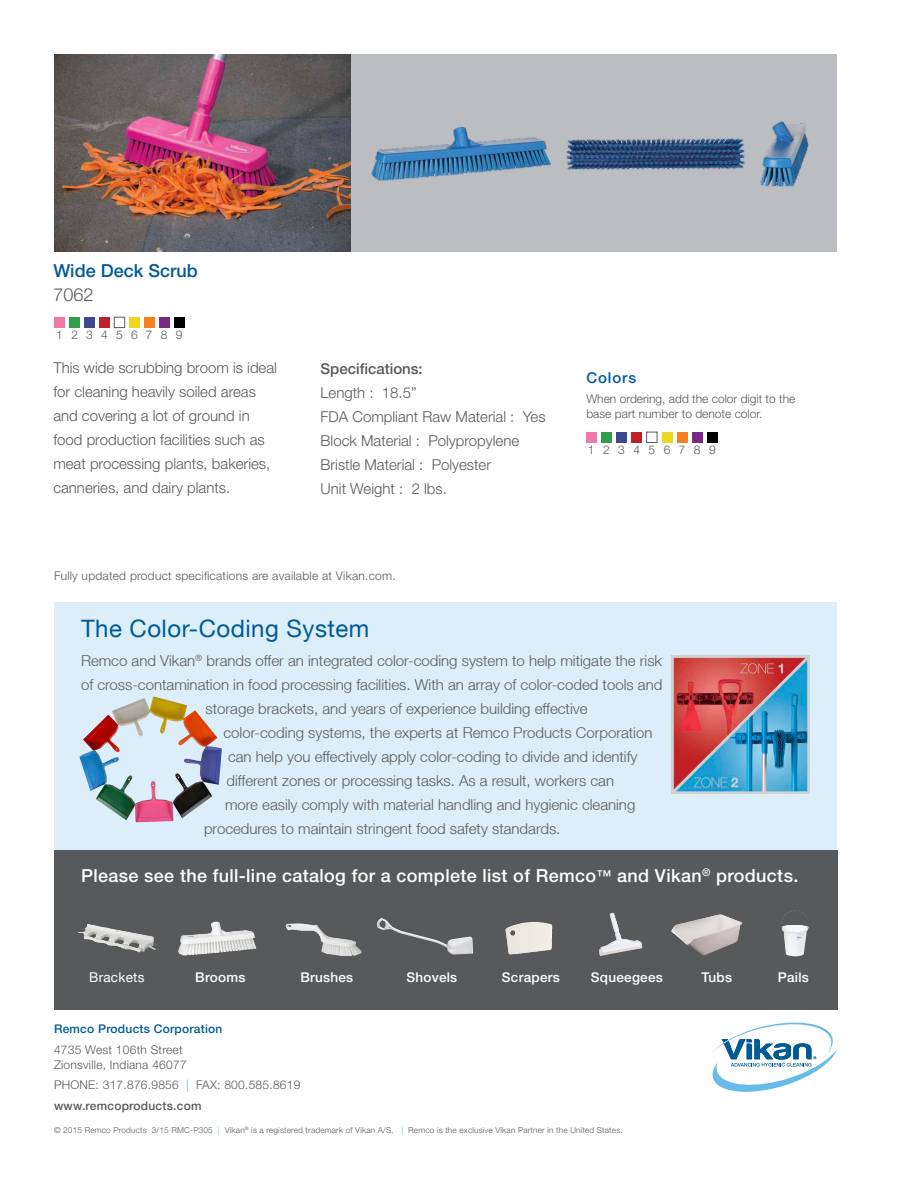
<style>
.page{position:relative;width:918px;height:1188px;background:#fff}
.page>*{position:absolute;margin:0;border:0;box-sizing:border-box;transform-origin:0 0}
.t1{font:24px "Helvetica Neue LT";letter-spacing:.02em;color:#005a96}
.t2{font:500 18px "Helvetica Neue LT Std";letter-spacing:.02em;color:#fff}
.t3{font:500 18px "Helvetica Neue LT Std";color:#005a96}
.t4{font:300 18px "Helvetica Neue LT Std";color:#57595b}
.t5{font:300 15px "Helvetica Neue LT";color:#57595b}
.t6{font:300 15px/24px "Helvetica Neue LT Std";color:#57595b}
.t7{font:500 15px "Helvetica Neue LT Std";color:#57595b}
.t8{font:500 15px "Helvetica Neue LT Std";letter-spacing:.06em;color:#005a96}
.t9{font:500 13.5px "Helvetica Neue LT Std";letter-spacing:.02em;color:#fff}
.t10{font:13.5px "Helvetica Neue LT";letter-spacing:.02em;color:#fff}
.t11{font:300 12px/15px "Helvetica Neue LT Std";letter-spacing:.02em;color:#57595b}
.t12{font:300 12px/15px "Helvetica Neue LT Std";color:#57595b}
.t13{font:500 12px "Helvetica Neue LT Std";letter-spacing:.02em;color:#005a96}
.t14{font:300 12px "Helvetica Neue LT Std";letter-spacing:.71em;color:#57595b}
.t15{font:300 12px "Helvetica Neue LT Std";letter-spacing:.69em;color:#57595b}
.t16{font:300 8.25px "Helvetica Neue LT Std";letter-spacing:.02em;color:#57595b}
.s1{font-size:15px}
.s2{color:#68bae8}
.s3{font-weight:500}
</style>
<div class="page">
<div style="left:54px;top:54px;width:783px;height:197px;background:#bbbdc0"></div>
<div style="left:601px;top:432px;width:11px;height:10px;background:#2e9f48"></div>
<div style="left:586px;top:432px;width:11px;height:10px;background:#f178a6"></div>
<div style="left:616px;top:432px;width:11px;height:10px;background:#3d4891"></div>
<div style="left:631px;top:432px;width:11px;height:10px;background:#be2028"></div>
<div style="left:646px;top:432px;width:11px;height:11px;background:#fff;border:1px solid #57595b"></div>
<div style="left:662px;top:432px;width:10px;height:10px;background:#ebd71b"></div>
<div style="left:677px;top:432px;width:11px;height:10px;background:#f48023"></div>
<div style="left:692px;top:432px;width:11px;height:10px;background:#7b2a83"></div>
<div style="left:707px;top:432px;width:11px;height:10px;background:#000"></div>
<div style="left:54px;top:602px;width:783px;height:248px;background:#dceef9"></div>
<img style="left:672px;top:655px;width:138px;height:139px">
<img style="left:79px;top:697px;width:95px;height:125px">
<div style="left:54px;top:850px;width:784px;height:160px;background:#57595b"></div>
<img style="left:178px;top:921px;width:38px;height:35px">
<img style="left:286px;top:923px;width:76px;height:33px">
<img style="left:376px;top:918px;width:97px;height:37px">
<img style="left:505px;top:922px;width:47px;height:33px">
<img style="left:599px;top:913px;width:43px;height:43px">
<img style="left:671px;top:914px;width:71px;height:41px">
<img style="left:781px;top:911px;width:28px;height:45px">
<img style="left:77px;top:924px;width:79px;height:29px">
<svg style="left:711px;top:1023px;width:126px;height:69px"></svg>
<img style="left:371px;top:127px;width:179px;height:54px">
<img style="left:760px;top:122px;width:49px;height:64px">
<img style="left:565px;top:138px;width:179px;height:33px">
<div style="left:69px;top:317px;width:11px;height:11px;background:#2e9f48"></div>
<div style="left:54px;top:317px;width:11px;height:11px;background:#f178a6"></div>
<div style="left:84px;top:317px;width:11px;height:11px;background:#3d4891"></div>
<div style="left:99px;top:317px;width:11px;height:11px;background:#be2028"></div>
<div style="left:114px;top:317px;width:11px;height:11px;background:#fff;border:1px solid #57595b"></div>
<div style="left:144px;top:317px;width:11px;height:11px;background:#f48023"></div>
<div style="left:129px;top:317px;width:11px;height:11px;background:#ebd71b"></div>
<div style="left:159px;top:317px;width:11px;height:11px;background:#7b2a83"></div>
<div style="left:174px;top:317px;width:11px;height:11px;background:#000"></div>
<img style="left:54px;top:54px;width:296px;height:197px">
<p class="t3" style="left:53px;top:260px;width:146px">Wide Deck Scrub</p>
<p class="t4" style="left:53px;top:284px;width:42px">7062</p>
<p class="t15" style="left:56px;top:328px;width:128px">123456789</p>
<p class="t6" style="left:53px;top:356px;width:225px">This wide scrubbing broom is ideal for cleaning heavily soiled areas and covering a lot of ground in food production facilities such as meat processing plants, bakeries, canneries, and dairy plants.</p>
<p class="t7" style="left:321px;top:360px;width:104px">Specifications:</p>
<p class="t6" style="left:321px;top:381px;width:227px">Length : 18.5”<br>FDA Compliant Raw Material : Yes<br>Block Material : Polypropylene<br>Bristle Material : Polyester<br>Unit Weight : 2 lbs.</p>
<p class="t11" style="left:54px;top:568px;width:343px">Fully updated product specifications are available at Vikan.com.</p>
<p class="t8" style="left:586px;top:368px;width:51px">Colors</p>
<p class="t12" style="left:586px;top:391px;width:210px">When ordering, add the color digit to the base part number to denote color.</p>
<p class="t14" style="left:588px;top:442px;width:129px">123456789</p>
<h1 class="t1" style="left:81px;top:614px;width:290px">The Color-Coding System</h1>
<p class="t5" style="left:81px;top:651px;width:583px">Remco and Vikan<sup>®</sup> brands offer an integrated color-coding system to help mitigate the risk</p>
<p class="t5" style="left:81px;top:675px;width:583px">of cross-contamination in food processing facilities. With an array of color-coded tools and</p>
<p class="t5" style="left:206px;top:699px;width:384px">storage brackets, and years of experience building effective</p>
<p class="t5" style="left:224px;top:723px;width:430px">color-coding systems, the experts at Remco Products Corporation</p>
<p class="t5" style="left:228px;top:747px;width:411px">can help you effectively apply color-coding to divide and identify</p>
<p class="t5" style="left:227px;top:771px;width:389px">different zones or processing tasks. As a result, workers can</p>
<p class="t5" style="left:225px;top:795px;width:412px">more easily comply with material handling and hygienic cleaning</p>
<p class="t5" style="left:204px;top:819px;width:358px">procedures to maintain stringent food safety standards.</p>
<p class="t2" style="left:81px;top:865px;width:719px">Please see the full-line catalog for a complete list of Remco<span class="s1">™</span> and Vikan<sup>®</sup> products.</p>
<p class="t10" style="left:89px;top:969px;width:57px">Brackets</p>
<p class="t9" style="left:195px;top:969px;width:52px">Brooms</p>
<p class="t9" style="left:300px;top:969px;width:54px">Brushes</p>
<p class="t9" style="left:406px;top:969px;width:52px">Shovels</p>
<p class="t9" style="left:502px;top:969px;width:59px">Scrapers</p>
<p class="t9" style="left:591px;top:969px;width:73px">Squeegees</p>
<p class="t9" style="left:702px;top:969px;width:32px">Tubs</p>
<p class="t9" style="left:778px;top:969px;width:33px">Pails</p>
<p class="t13" style="left:54px;top:1022px;width:170px">Remco Products Corporation</p>
<p class="t11" style="left:54px;top:1042px;width:134px">4735 West 106th Street<br>Zionsville, Indiana 46077</p>
<p class="t11" style="left:54px;top:1075px;width:248px;line-height:20.4px">PHONE: 317.876.9856 <span class="s2">|</span> FAX: 800.585.8619 <span class="s3">www.remcoproducts.com</span></p>
<p class="t16" style="left:54px;top:1125px;width:570px">© 2015 Remco Products 3/15 RMC-P305 <span class="s2">|</span> Vikan<sup>®</sup> is a registered trademark of Vikan A/S. <span class="s2">|</span> Remco is the exclusive Vikan Partner in the United States.</p>
</div>
